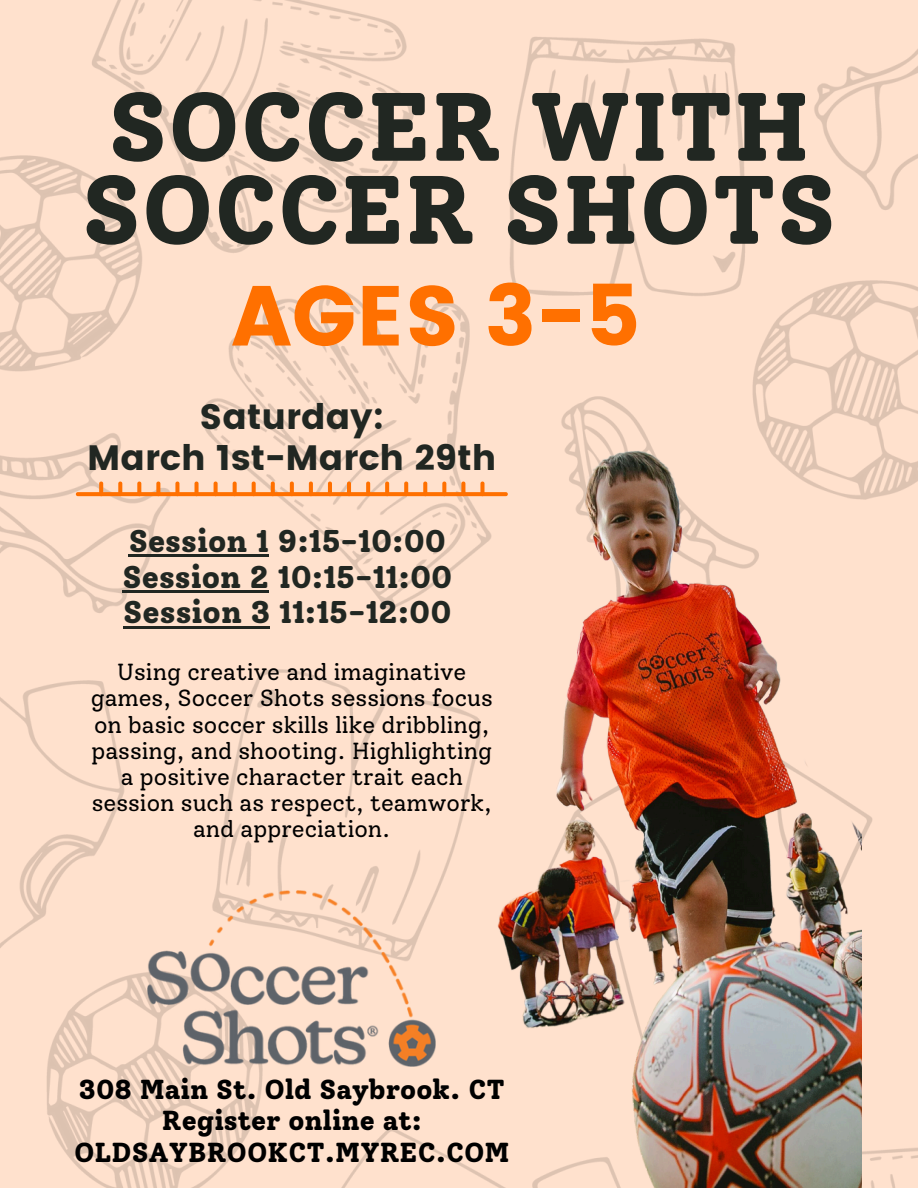
<style>
.page{position:relative;width:918px;height:1188px;background:#fff}
.page>*{position:absolute;margin:0;border:0;box-sizing:border-box;transform-origin:0 0}
.t1{font:800 96.75px/82.9px "Solway";color:#212722}
.t2{font:84.6px "Poppins";color:#ff7000}
.t3{font:35.25px/40.8px "Poppins";color:#212722;text-align:center}
.t4{font:800 31.35px/35.7px "Solway";color:#212722}
.t5{font:800 27.45px/31.3px "Solway";color:#000;text-align:center}
.t6{font:23.25px/26.2px "Solway";color:#000;text-align:center}
</style>
<div class="page">
<img style="left:0;top:0;width:918px;height:1188px">
<svg style="left:76px;top:482px;width:413px;height:14px"></svg>
<img style="left:148px;top:890px;width:288px;height:177px">
<img style="left:489px;top:424px;width:372px;height:764px">
<hr style="left:129px;top:554px;width:140px;height:3px;background:#212722">
<hr style="left:122px;top:590px;width:147px;height:3px;background:#212722">
<hr style="left:123px;top:626px;width:147px;height:3px;background:#212722">
<p class="t1" style="left:82px;top:85px;width:756px">SOCCER WITH<br>SOCCER SHOTS</p>
<h1 class="t2" style="left:231px;top:267px;width:410px">AGES 3-5</h1>
<h2 class="t3" style="left:87px;top:397px;width:411px">Saturday:<br>March 1st-March 29th</h2>
<h3 class="t4" style="left:122px;top:523px;width:331px">Session 1 9:15-10:00<br>Session 2 10:15-11:00<br>Session 3 11:15-12:00</h3>
<p class="t6" style="left:91px;top:659px;width:404px">Using creative and imaginative games, Soccer Shots sessions focus on basic soccer skills like dribbling, passing, and shooting. Highlighting a positive character trait each session such as respect, teamwork, and appreciation.</p>
<p class="t5" style="left:74px;top:1074px;width:437px">308 Main St. Old Saybrook. CT<br>Register online at:<br>OLDSAYBROOKCT.MYREC.COM</p>
</div>
